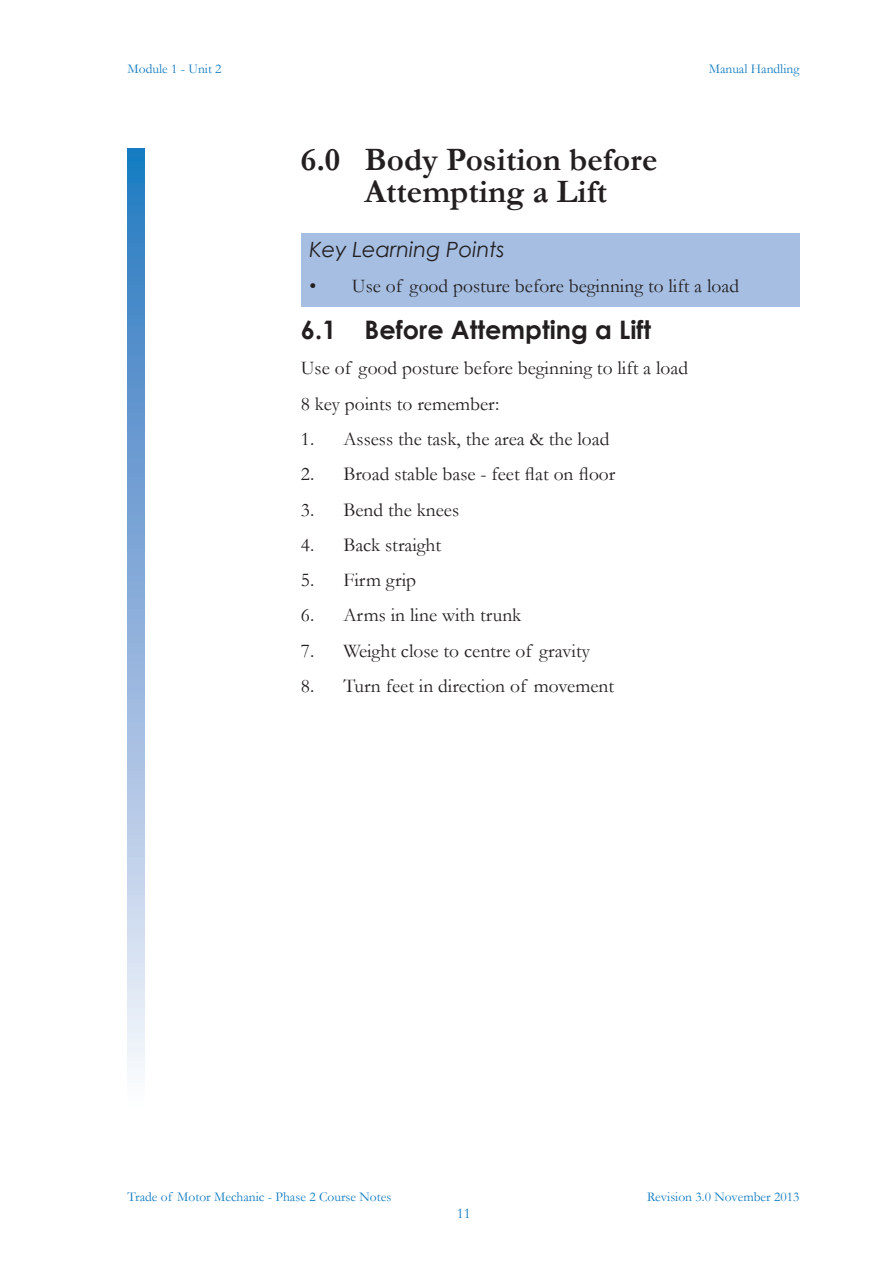
<style>
.page{position:relative;width:893px;height:1263px;background:#fff}
.page>*{position:absolute;margin:0;border:0;box-sizing:border-box;transform-origin:0 0}
.t1{font:700 33px/31.5px "Garamond";color:#231f20;text-align:center}
.t2{font:700 25.5px "Century Gothic";color:#231f20}
.t3{font:italic 21px "Century Gothic";color:#231f20}
.t4{font:19.5px/35.2px "Garamond";color:#231f20}
.t5{font:15px "Garamond";color:#127cc1}
.t6{font:13.5px "Garamond";color:#127cc1}
</style>
<div class="page">
<div style="left:128px;top:149px;width:17px;height:961px;background:linear-gradient(to bottom,#2374bf,#fcf5fc)"></div>
<div style="left:301px;top:233px;width:498px;height:74px;background:#a5bee2"></div>
<p class="t6" style="left:128px;top:59px;width:96px">Module 1 - Unit 2</p>
<p class="t6" style="left:709px;top:59px;width:92px">Manual Handling</p>
<h1 class="t1" style="left:301px;top:144px;width:358px">6.0 Body Position before<br>Attempting a Lift</h1>
<p class="t3" style="left:309px;top:235px;width:197px">Key Learning Points</p>
<p class="t4" style="left:309px;top:268px;width:431px">• Use of good posture before beginning to lift a load</p>
<h2 class="t2" style="left:301px;top:311px;width:352px">6.1 Before Attempting a Lift</h2>
<p class="t4" style="left:301px;top:350px;width:389px">Use of good posture before beginning to lift a load<br>8 key points to remember:</p>
<p class="t4" style="left:301px;top:421px;width:310px">1. Assess the task, the area &amp; the load</p>
<p class="t4" style="left:301px;top:456px;width:316px">2. Broad stable base - feet flat on floor</p>
<p class="t4" style="left:301px;top:491px;width:160px">3. Bend the knees</p>
<p class="t4" style="left:301px;top:526px;width:142px">4. Back straight</p>
<p class="t4" style="left:301px;top:562px;width:117px">5. Firm grip</p>
<p class="t4" style="left:301px;top:597px;width:222px">6. Arms in line with trunk</p>
<p class="t4" style="left:301px;top:632px;width:291px">7. Weight close to centre of gravity</p>
<p class="t4" style="left:301px;top:667px;width:315px">8. Turn feet in direction of movement</p>
<p class="t6" style="left:128px;top:1188px;width:265px">Trade of Motor Mechanic - Phase 2 Course Notes</p>
<p class="t5" style="left:457px;top:1203px;width:16px">11</p>
<p class="t6" style="left:647px;top:1187px;width:154px">Revision 3.0 November 2013</p>
</div>
